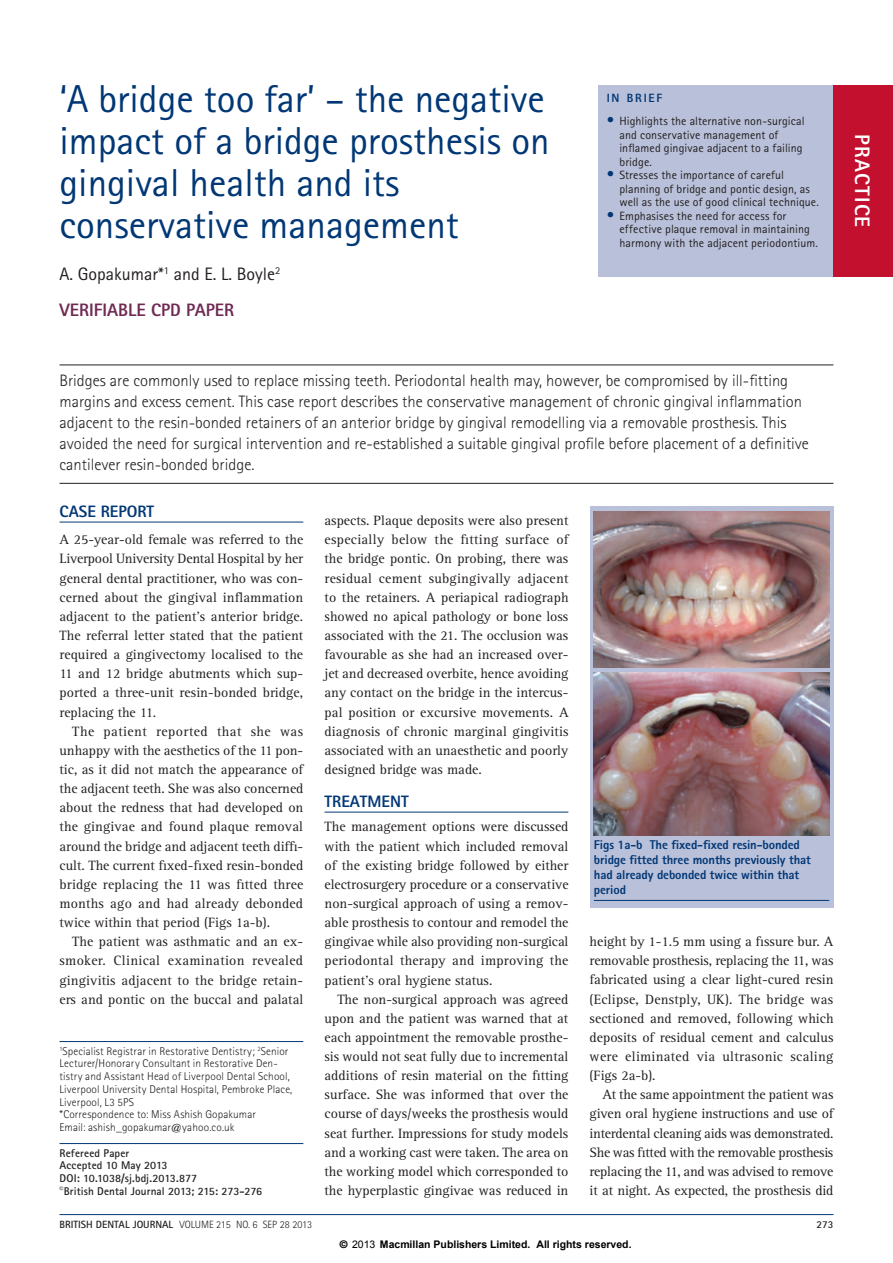
<style>
.page{position:relative;width:893px;height:1263px;background:#fff}
.page>*{position:absolute;margin:0;border:0;box-sizing:border-box;transform-origin:0 0}
.head{font:39px/42px "Rotis Sans Serif Std 2";color:#013775}
.t1{font:800 21px "Rotis Sans Serif Std";letter-spacing:.055em;color:#fff}
.author{font:18px "Rotis Sans Serif Std 2";color:#231f20}
.author-2{font:800 18px "Rotis Sans Serif Std";color:#702b55}
.abstract{font:300 16.5px/21px "Rotis Sans Serif Std";color:#231f20}
.crosshead_1{font:800 16.5px "Rotis Sans Serif Std";color:#013775}
.body{font:13.95px/19.2px "Rotis Serif Std";color:#231f20;text-align:justify}
.body_fullout{font:13.95px/19.2px "Rotis Serif Std";letter-spacing:.005em;color:#231f20;text-align:justify}
.table_fig_caption{font:800 12.75px/15px "Rotis Sans Serif Std";letter-spacing:-.01em;color:#013775}
.in_brief{font:12px/13.5px "Rotis Sans Serif Std 2";letter-spacing:.01em;color:#231f20}
.t2{font:800 12px "Rotis Sans Serif Std";letter-spacing:.15em;color:#013775}
.author_biog{font:300 11.25px/12.8px "Rotis Sans Serif Std";letter-spacing:.01em;color:#231f20}
.article_details{font:700 11.25px/12.8px "Rotis Sans Serif Std";letter-spacing:.01em;color:#231f20}
.t3{font:700 10.5px "Arial";color:#000}
.t4{font:300 10.5px "Rotis Sans Serif Std";color:#231f20}
.t5{font:700 10.5px "Rotis Sans Serif Std";color:#231f20}
.s1{font-family:"Rotis Sans Serif Std";font-size:15px;color:#013775}
.s2{font-weight:700}
.s3{font-family:"Helvetica"}
.s4{font-weight:400}
</style>
<div class="page">
<div style="left:590px;top:506px;width:243px;height:402px;background:#b9c0d9"></div>
<hr style="left:325px;top:812px;width:243px;height:1px;background:#013775">
<hr style="left:60px;top:522px;width:243px;height:1px;background:#013775">
<hr style="left:60px;top:365px;width:773px;height:1px;background:#231f20">
<hr style="left:60px;top:483px;width:773px;height:1px;background:#231f20">
<hr style="left:60px;top:1041px;width:243px;height:1px;background:#013775">
<hr style="left:60px;top:1143px;width:243px;height:1px;background:#013775">
<div style="left:598px;top:85px;width:295px;height:191px;background:#b9c0d9"></div>
<div style="left:833px;top:85px;width:60px;height:191px;background:#c3102e"></div>
<img style="left:594px;top:511px;width:235px;height:156px">
<hr style="left:594px;top:900px;width:235px;height:1px;background:#013775">
<img style="left:594px;top:672px;width:235px;height:164px">
<hr style="left:60px;top:1214px;width:773px;height:1px;background:#013775">
<p class="head" style="left:60px;top:77px;width:492px">‘A bridge too far’ – the negative impact of a bridge prosthesis on gingival health and its conservative management</p>
<p class="author" style="left:60px;top:264px;width:222px">A. Gopakumar*<sup>1</sup> and E. L. Boyle<sup>2</sup></p>
<p class="author-2" style="left:60px;top:299px;width:176px">VERIFIABLE CPD PAPER</p>
<p class="t2" style="left:607px;top:90px;width:57px">IN BRIEF</p>
<p class="in_brief" style="left:619px;top:114px;width:187px;text-indent:-13px"><span class="s1">•</span> Highlights the alternative non-surgical and conservative management of inflamed gingivae adjacent to a failing bridge.</p>
<p class="in_brief" style="left:619px;top:168px;width:201px;text-indent:-13px"><span class="s1">•</span> Stresses the importance of careful planning of bridge and pontic design, as well as the use of good clinical technique.</p>
<p class="in_brief" style="left:619px;top:209px;width:200px;text-indent:-13px"><span class="s1">•</span> Emphasises the need for access for effective plaque removal in maintaining harmony with the adjacent periodontium.</p>
<p class="t1" style="left:876px;top:134px;width:94px;rotate:90deg">PRACTICE</p>
<p class="abstract" style="left:60px;top:370px;width:751px">Bridges are commonly used to replace missing teeth. Periodontal health may, however, be compromised by ill-fitting margins and excess cement. This case report describes the conservative management of chronic gingival inflammation adjacent to the resin-bonded retainers of an anterior bridge by gingival remodelling via a removable prosthesis. This avoided the need for surgical intervention and re-established a suitable gingival profile before placement of a definitive cantilever resin-bonded bridge.</p>
<p class="crosshead_1" style="left:60px;top:501px;width:96px">CASE REPORT</p>
<p class="body_fullout" style="left:60px;top:530px;width:245px">A 25-year-old female was referred to the Liverpool University Dental Hospital by her general dental practitioner, who was con&shy;cerned about the gingival inflammation adjacent to the patient’s anterior bridge.<br>The referral letter stated that the patient required a gingivectomy localised to the 11 and 12 bridge abutments which sup&shy;ported a three-unit resin-bonded bridge, replacing the 11.</p>
<p class="body" style="left:60px;top:722px;width:245px;text-indent:13px">The patient reported that she was unhappy with the aesthetics of the 11 pon&shy;tic, as it did not match the appearance of the adjacent teeth. She was also concerned about the redness that had developed on the gingivae and found plaque removal around the bridge and adjacent teeth diffi&shy;cult. The current fixed-fixed resin-bonded bridge replacing the 11 was fitted three months ago and had already debonded twice within that period (Figs 1a-b).</p>
<p class="body" style="left:60px;top:932px;width:245px;text-indent:13px">The patient was asthmatic and an ex&shy;smoker. Clinical examination revealed gingivitis adjacent to the bridge retain&shy;ers and pontic on the buccal and palatal</p>
<p class="author_biog" style="left:60px;top:1044px;width:234px"><sup>1</sup>Specialist Registrar in Restorative Dentistry; <sup>2</sup>Senior Lecturer/Honorary Consultant in Restorative Den&shy;tistry and Assistant Head of Liverpool Dental School, Liverpool University Dental Hospital, Pembroke Place, Liverpool, L3 5PS<br>*Correspondence to: Miss Ashish Gopakumar<br>Email: ashish_gopakumar@yahoo.co.uk</p>
<p class="article_details" style="left:60px;top:1146px;width:204px">Refereed Paper<br>Accepted 10 May 2013<br>DOI: 10.1038/sj.bdj.2013.877<br><sup>©</sup>British Dental Journal 2013; 215: 273-276</p>
<p class="body" style="left:325px;top:511px;width:245px">aspects. Plaque deposits were also present especially below the fitting surface of the bridge pontic. On probing, there was residual cement subgingivally adjacent to the retainers. A periapical radiograph showed no apical pathology or bone loss associated with the 21. The occlusion was favourable as she had an increased over&shy;jet and decreased overbite, hence avoiding any contact on the bridge in the intercus&shy;pal position or excursive movements. A diagnosis of chronic marginal gingivitis associated with an unaesthetic and poorly designed bridge was made.</p>
<p class="crosshead_1" style="left:325px;top:791px;width:86px">TREATMENT</p>
<p class="body_fullout" style="left:325px;top:817px;width:245px">The management options were discussed with the patient which included removal of the existing bridge followed by either electrosurgery procedure or a conservative non-surgical approach of using a remov&shy;able prosthesis to contour and remodel the gingivae while also providing non-surgical periodontal therapy and improving the patient’s oral hygiene status.</p>
<p class="body" style="left:325px;top:990px;width:245px;text-indent:13px">The non-surgical approach was agreed upon and the patient was warned that at each appointment the removable prosthe&shy;sis would not seat fully due to incremental additions of resin material on the fitting surface. She was informed that over the course of days/weeks the prosthesis would seat further. Impressions for study models and a working cast were taken. The area on the working model which corresponded to the hyperplastic gingivae was reduced in</p>
<p class="table_fig_caption" style="left:594px;top:837px;width:219px">Figs 1a-b The fixed-fixed resin-bonded bridge fitted three months previously that had already debonded twice within that period</p>
<p class="body" style="left:590px;top:932px;width:245px">height by 1-1.5 mm using a fissure bur. A removable prosthesis, replacing the 11, was fabricated using a clear light-cured resin (Eclipse, Denstply, UK). The bridge was sectioned and removed, following which deposits of residual cement and calculus were eliminated via ultrasonic scaling (Figs 2a-b).</p>
<p class="body" style="left:590px;top:1085px;width:245px;text-indent:13px">At the same appointment the patient was given oral hygiene instructions and use of interdental cleaning aids was demonstrated.<br>She was fitted with the removable prosthesis replacing the 11, and was advised to remove it at night. As expected, the prosthesis did</p>
<p class="t4" style="left:60px;top:1218px;width:254px"><span class="s2">BRITISH DENTAL JOURNAL</span> VOLUME 215 NO. 6 SEP 28 2013</p>
<p class="t5" style="left:816px;top:1217px;width:18px">273</p>
<p class="t3" style="left:340px;top:1237px;width:293px"><span class="s3">©</span> <span class="s4">2013</span> Macmillan Publishers Limited. All rights reserved.</p>
</div>
